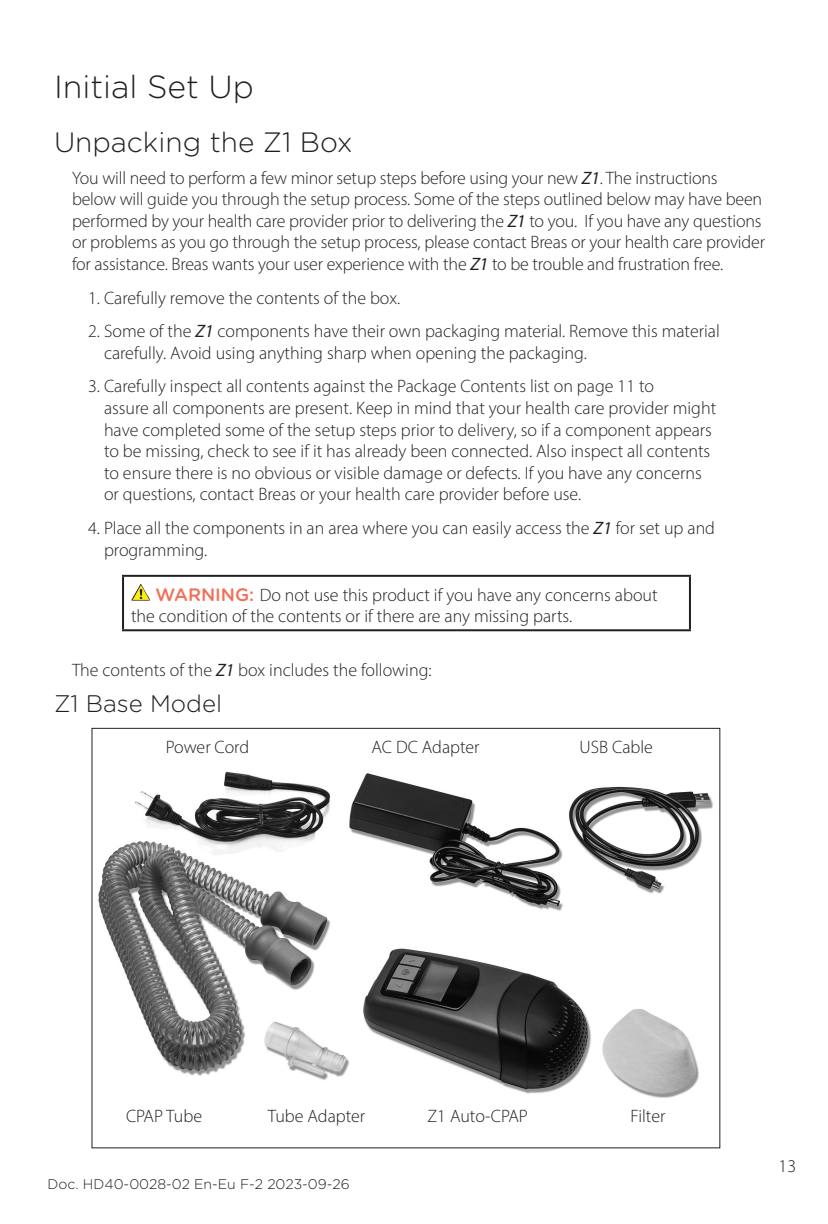
<style>
.page{position:relative;width:828px;height:1224px;background:#fff}
.page>*{position:absolute;margin:0;border:0;box-sizing:border-box;transform-origin:0 0}
.t1{font:300 32px "Gotham Rounded";color:#231f20}
.t2{font:300 28px "Gotham Rounded";color:#231f20}
.t3{font:300 24px "Gotham Rounded";color:#231f20}
.t4{font:300 18px/21.6px "Myriad Pro";color:#231f20}
.t5{font:300 14px "Gotham Rounded";color:#231f20}
.s1{font-weight:400;font-style:italic}
.s2{font-family:"Gotham Rounded";font-weight:500;color:#f26f57}
</style>
<div class="page">
<hr style="left:122px;top:575px;width:569px;height:2px;background:#231f20">
<hr style="left:122px;top:577px;width:2px;height:52px;background:#231f20">
<hr style="left:689px;top:577px;width:2px;height:52px;background:#231f20">
<hr style="left:122px;top:629px;width:569px;height:2px;background:#231f20">
<img style="left:131px;top:584px;width:19px;height:17px">
<img style="left:98px;top:771px;width:615px;height:327px">
<h1 class="t1" style="left:54px;top:65px;width:202px">Initial Set Up</h1>
<h2 class="t2" style="left:54px;top:124px;width:300px">Unpacking the Z1 Box</h2>
<p class="t4" style="left:72px;top:167px;width:695px">You will need to perform a few minor setup steps before using your new <span class="s1">Z1</span>. The instructions below will guide you through the setup process. Some of the steps outlined below may have been performed by your health care provider prior to delivering the <span class="s1">Z1</span> to you. If you have any questions or problems as you go through the setup process, please contact Breas or your health care provider for assistance. Breas wants your user experience with the <span class="s1">Z1</span> to be trouble and frustration free.</p>
<p class="t4" style="left:88px;top:287px;width:312px">1. Carefully remove the contents of the box.</p>
<p class="t4" style="left:104px;top:320px;width:617px;text-indent:-16px">2. Some of the <span class="s1">Z1</span> components have their own packaging material. Remove this material carefully. Avoid using anything sharp when opening the packaging.</p>
<p class="t4" style="left:104px;top:375px;width:614px;text-indent:-16px">3. Carefully inspect all contents against the Package Contents list on page 11 to<br>assure all components are present. Keep in mind that your health care provider might have completed some of the setup steps prior to delivery, so if a component appears to be missing, check to see if it has already been connected. Also inspect all contents to ensure there is no obvious or visible damage or defects. If you have any concerns or questions, contact Breas or your health care provider before use.</p>
<p class="t4" style="left:104px;top:517px;width:613px;text-indent:-16px">4. Place all the components in an area where you can easily access the <span class="s1">Z1</span> for set up and programming.</p>
<p class="t4" style="left:131px;top:584px;width:528px;text-indent:25px"><span class="s2">WARNING:</span> Do not use this product if you have any concerns about the condition of the contents or if there are any missing parts.</p>
<p class="t4" style="left:72px;top:659px;width:361px">The contents of the <span class="s1">Z1</span> box includes the following:</p>
<h3 class="t3" style="left:54px;top:688px;width:170px">Z1 Base Model</h3>
<p class="t4" style="left:166px;top:736px;width:85px">Power Cord</p>
<p class="t4" style="left:371px;top:736px;width:110px">AC DC Adapter</p>
<p class="t4" style="left:580px;top:736px;width:75px">USB Cable</p>
<p class="t4" style="left:126px;top:1105px;width:78px">CPAP Tube</p>
<p class="t4" style="left:428px;top:1105px;width:102px">Z1 Auto-CPAP</p>
<p class="t4" style="left:631px;top:1105px;width:36px">Filter</p>
<p class="t4" style="left:268px;top:1105px;width:99px">Tube Adapter</p>
<p class="t5" style="left:48px;top:1174px;width:304px">Doc. HD40-0028-02 En-Eu F-2 2023-09-26</p>
<p class="t4" style="left:779px;top:1155px;width:19px">13</p>
</div>
